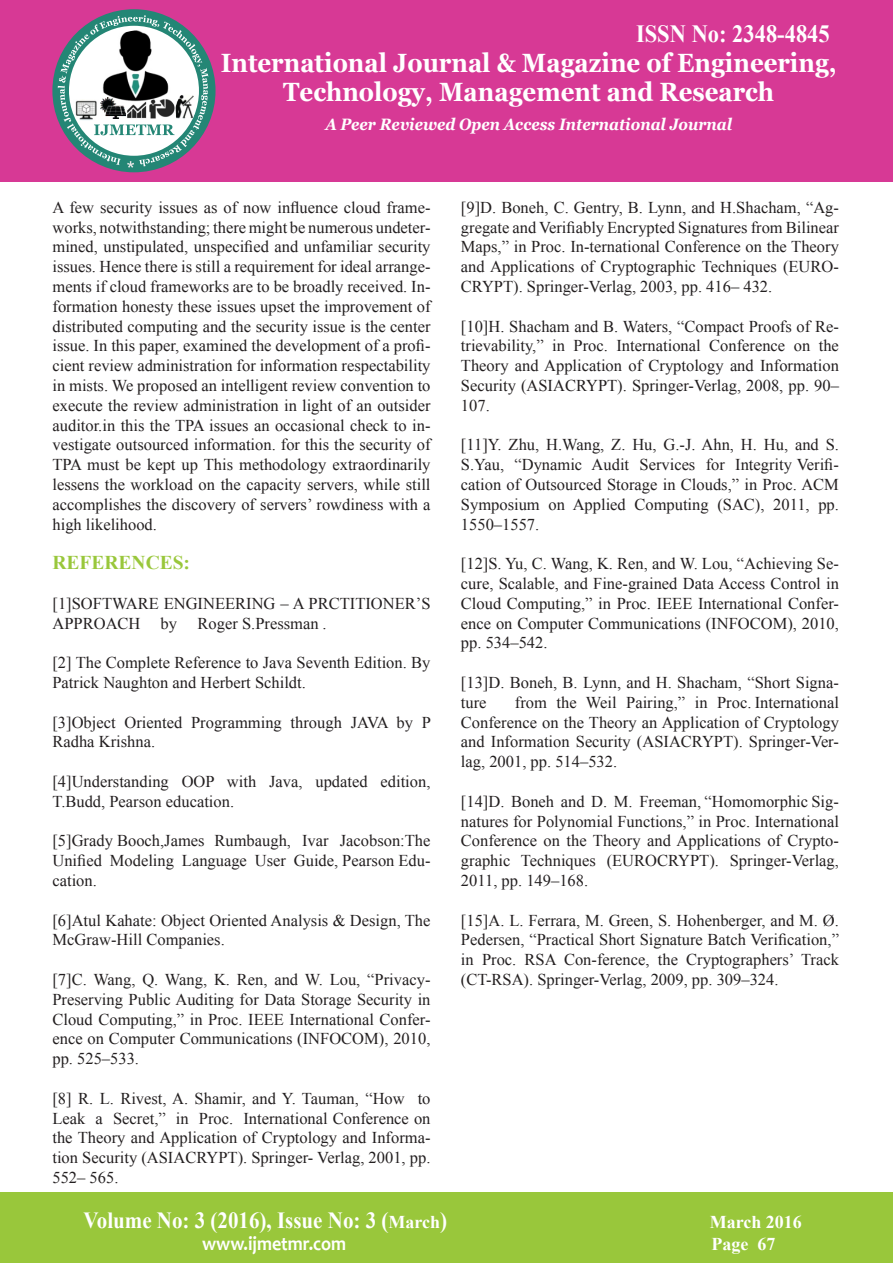
<style>
.page{position:relative;width:893px;height:1263px;background:#fff}
.page>*{position:absolute;margin:0;border:0;box-sizing:border-box;transform-origin:0 0}
.t1{font:700 26.4px/28.8px "Georgia";color:#fff;text-align:center;scale:.91 1}
.t2{font:700 24.75px "Times New Roman";color:#fff;scale:.91 1}
.t3{font:700 23.1px "Times New Roman";color:#fff;scale:.91 1}
.t4{font:700 19.8px "Candara";color:#fff;scale:.91 1}
.t5{font:700 19.5px "Times New Roman";color:#99c73b}
.t6{font:700 18px "Times New Roman";color:#fff}
.t7{font:16.5px/19.8px "Times New Roman";color:#231f20;text-align:justify}
.t8{font:italic 700 16.5px "Georgia";color:#fff;scale:.91 1}
.s1{font-size:18px}
</style>
<div class="page">
<div style="left:0;top:0;width:893px;height:182px;background:#d73995"></div>
<div style="left:52px;top:9px;width:164px;height:163px;background:#248675;border-radius:50%"></div>
<svg style="left:58px;top:15px;width:150px;height:153px"></svg>
<img style="left:148px;top:97px;width:28px;height:24px">
<img style="left:175px;top:94px;width:21px;height:26px">
<img style="left:101px;top:30px;width:71px;height:73px">
<img style="left:73px;top:98px;width:52px;height:22px">
<div style="left:0;top:1193px;width:893px;height:70px;background:#99c73b"></div>
<h2 class="t2" style="left:636px;top:16px;width:214px">ISSN No: 2348-4845</h2>
<h1 class="t1" style="left:221px;top:49px;width:678px">International Journal &amp; Magazine of Engineering,<br>Technology, Management and Research</h1>
<p class="t8" style="left:325px;top:113px;width:448px">A Peer Reviewed Open Access International Journal</p>
<p class="t7" style="left:53px;top:197px;width:380px">A few security issues as of now influence cloud frame&shy;works, notwithstanding; there might be numerous undeter&shy;mined, unstipulated, unspecified and unfamiliar security issues. Hence there is still a requirement for ideal arrange&shy;ments if cloud frameworks are to be broadly received. In&shy;formation honesty these issues upset the improvement of distributed computing and the security issue is the center issue. In this paper, examined the development of a profi&shy;cient review administration for information respectability in mists. We proposed an intelligent review convention to execute the review administration in light of an outsider auditor.in this the TPA issues an occasional check to in&shy;vestigate outsourced information. for this the security of TPA must be kept up This methodology extraordinarily lessens the workload on the capacity servers, while still accomplishes the discovery of servers’ rowdiness with a high likelihood.</p>
<p class="t5" style="left:52px;top:549px;width:139px">REFERENCES:</p>
<p class="t7" style="left:52px;top:593px;width:379px">[1]SOFTWARE ENGINEERING – A PRCTITIONER’S<br>APPROACH by Roger S.Pressman .</p>
<p class="t7" style="left:52px;top:652px;width:379px">[2] The Complete Reference to Java Seventh Edition. By<br>Patrick Naughton and Herbert Schildt.</p>
<p class="t7" style="left:52px;top:712px;width:380px">[3]Object Oriented Programming through JAVA by P<br>Radha Krishna.</p>
<p class="t7" style="left:52px;top:771px;width:380px">[4]Understanding OOP with Java, updated edition,<br>T.Budd, Pearson education.</p>
<p class="t7" style="left:52px;top:831px;width:380px">[5]Grady Booch,James Rumbaugh, Ivar Jacobson:The Unified Modeling Language User Guide, Pearson Edu&shy;cation.</p>
<p class="t7" style="left:52px;top:910px;width:379px">[6]Atul Kahate: Object Oriented Analysis &amp; Design, The<br>McGraw-Hill Companies.</p>
<p class="t7" style="left:52px;top:969px;width:379px">[7]C. Wang, Q. Wang, K. Ren, and W. Lou, “Privacy-Preserving Public Auditing for Data Storage Security in Cloud Computing,” in Proc. IEEE International Confer&shy;ence on Computer Communications (INFOCOM), 2010, pp. 525–533.</p>
<p class="t7" style="left:52px;top:1088px;width:379px">[8] R. L. Rivest, A. Shamir, and Y. Tauman, “How to Leak a Secret,” in Proc. International Conference on the Theory and Application of Cryptology and Informa&shy;tion Security (ASIACRYPT). Springer- Verlag, 2001, pp.<br>552– 565.</p>
<p class="t7" style="left:461px;top:197px;width:380px">[9]D. Boneh, C. Gentry, B. Lynn, and H.Shacham, “Ag&shy;gregate and Verifiably Encrypted Signatures from Bilinear Maps,” in Proc. In-ternational Conference on the Theory and Applications of Cryptographic Techniques (EURO-CRYPT). Springer-Verlag, 2003, pp. 416– 432.</p>
<p class="t7" style="left:461px;top:316px;width:380px">[10]H. Shacham and B. Waters, “Compact Proofs of Re&shy;trievability,” in Proc. International Conference on the Theory and Application of Cryptology and Information Security (ASIACRYPT). Springer-Verlag, 2008, pp. 90– 107.</p>
<p class="t7" style="left:461px;top:435px;width:380px">[11]Y. Zhu, H.Wang, Z. Hu, G.-J. Ahn, H. Hu, and S.<br>S.Yau, “Dynamic Audit Services for Integrity Verifi&shy;cation of Outsourced Storage in Clouds,” in Proc. ACM Symposium on Applied Computing (SAC), 2011, pp.<br>1550–1557.</p>
<p class="t7" style="left:461px;top:553px;width:379px">[12]S. Yu, C. Wang, K. Ren, and W. Lou, “Achieving Se&shy;cure, Scalable, and Fine-grained Data Access Control in Cloud Computing,” in Proc. IEEE International Confer&shy;ence on Computer Communications (INFOCOM), 2010, pp. 534–542.</p>
<p class="t7" style="left:461px;top:672px;width:379px">[13]D. Boneh, B. Lynn, and H. Shacham, “Short Signa&shy;ture</p>
<p class="t7" style="left:461px;top:692px;width:380px;text-indent:54px">from the Weil Pairing,” in Proc. International Conference on the Theory an Application of Cryptology and Information Security (ASIACRYPT). Springer-Ver&shy;lag, 2001, pp. 514–532.</p>
<p class="t7" style="left:461px;top:791px;width:380px">[14]D. Boneh and D. M. Freeman, “Homomorphic Sig&shy;natures for Polynomial Functions,” in Proc. International Conference on the Theory and Applications of Crypto&shy;graphic Techniques (EUROCRYPT). Springer-Verlag, 2011, pp. 149–168.</p>
<p class="t7" style="left:461px;top:910px;width:380px">[15]A. L. Ferrara, M. Green, S. Hohenberger, and M. Ø.<br>Pedersen, “Practical Short Signature Batch Verification,” in Proc. RSA Con-ference, the Cryptographers’ Track (CT-RSA). Springer-Verlag, 2009, pp. 309–324.</p>
<h3 class="t3" style="left:84px;top:1204px;width:401px">Volume No: 3 (2016), Issue No: 3 (<span class="s1">March</span>)</h3>
<p class="t6" style="left:710px;top:1210px;width:94px">March 2016</p>
<p class="t4" style="left:202px;top:1231px;width:160px">www.ijmetmr.com</p>
<p class="t6" style="left:711px;top:1231px;width:65px">Page 67</p>
</div>
